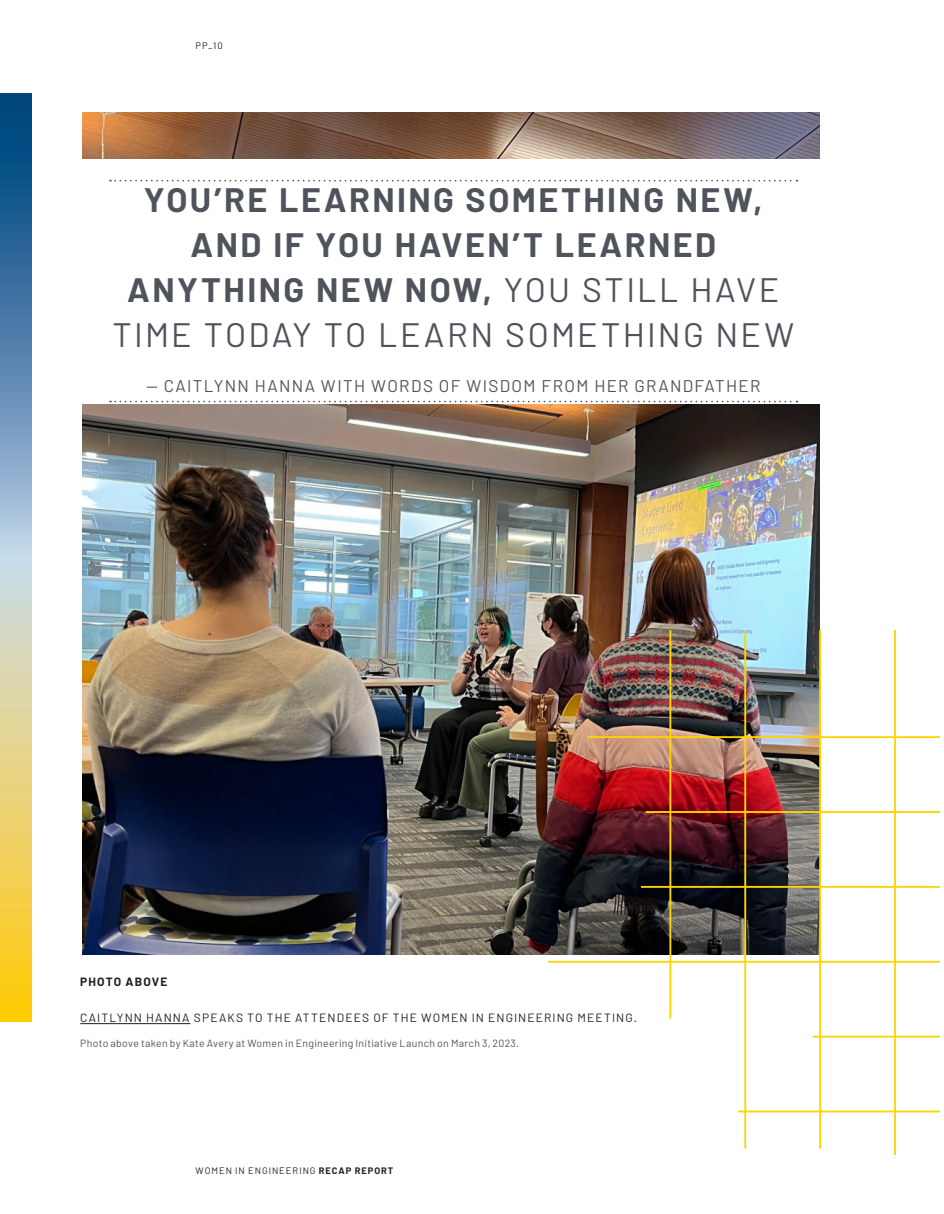
<style>
.page{position:relative;width:944px;height:1214px;background:#fff}
.page>*{position:absolute;margin:0;border:0;box-sizing:border-box;transform-origin:0 0}
.H1___No_Indent__Cent{font:700 33.9px/45px "Barlow";letter-spacing:.07em;color:#4f535c;text-align:center}
.H1___No_Indent__Cent-2{font:16.95px "Barlow";letter-spacing:.08em;color:#4f535c}
.C{font:12px "Barlow";letter-spacing:.095em;color:#231f20}
.C-2{font:700 12px "Barlow";letter-spacing:.095em;color:#231f20}
.CC{font:10.5px "Barlow";letter-spacing:.025em;color:#4f535c}
.t1{font:9.3px "Barlow";letter-spacing:.105em;color:#231f20}
.s1{font-weight:400}
.s2{font-weight:700}
</style>
<div class="page">
<img style="left:0;top:94px;width:31px;height:927px">
<img style="left:82px;top:113px;width:737px;height:841px">
<div style="left:39px;top:159px;width:780px;height:244px;background:#fff"></div>
<svg style="left:110px;top:180px;width:687px;height:1px"></svg>
<svg style="left:110px;top:401px;width:687px;height:1px"></svg>
<hr style="left:548px;top:960px;width:391px;height:2px;background:#fed503">
<hr style="left:641px;top:886px;width:298px;height:1px;background:#fed503">
<hr style="left:645px;top:811px;width:294px;height:2px;background:#fed503">
<hr style="left:588px;top:736px;width:351px;height:2px;background:#fed503">
<hr style="left:738px;top:1110px;width:201px;height:2px;background:#fed503">
<hr style="left:813px;top:1035px;width:126px;height:2px;background:#fed503">
<hr style="left:744px;top:630px;width:2px;height:518px;background:#fed503">
<hr style="left:819px;top:630px;width:2px;height:518px;background:#fed503">
<hr style="left:894px;top:630px;width:2px;height:525px;background:#fed503">
<hr style="left:669px;top:630px;width:2px;height:388px;background:#fed503">
<hr style="left:80px;top:1023px;width:110px;height:1px;background:#231f20">
<p class="t1" style="left:195px;top:40px;width:29px">PP_10</p>
<p class="H1___No_Indent__Cent" style="left:112px;top:177px;width:683px">YOU’RE LEARNING SOMETHING NEW,<br>AND IF YOU HAVEN’T LEARNED<br>ANYTHING NEW NOW, <span class="s1">YOU STILL HAVE<br>TIME TODAY TO LEARN SOMETHING NEW</span></p>
<p class="H1___No_Indent__Cent-2" style="left:146px;top:375px;width:615px">— CAITLYNN HANNA WITH WORDS OF WISDOM FROM HER GRANDFATHER</p>
<p class="C-2" style="left:80px;top:974px;width:89px">PHOTO ABOVE</p>
<p class="C" style="left:80px;top:1010px;width:558px">CAITLYNN HANNA SPEAKS TO THE ATTENDEES OF THE WOMEN IN ENGINEERING MEETING.</p>
<p class="CC" style="left:80px;top:1036px;width:440px">Photo above taken by Kate Avery at Women in Engineering Initiative Launch on March 3, 2023.</p>
<p class="t1" style="left:195px;top:1165px;width:199px">WOMEN IN ENGINEERING <span class="s2">RECAP REPORT</span></p>
</div>
